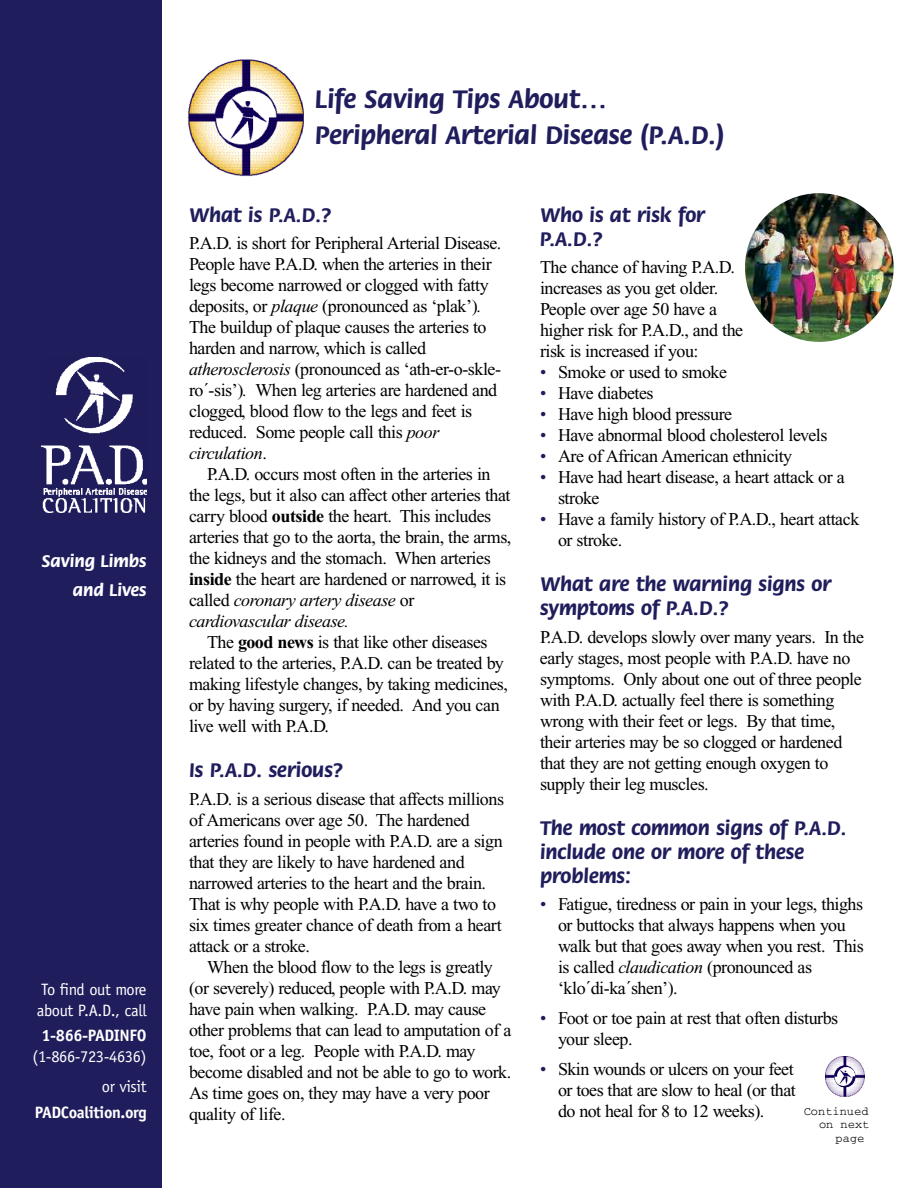
<style>
.page{position:relative;width:918px;height:1188px;background:#fff}
.page>*{position:absolute;margin:0;border:0;box-sizing:border-box;transform-origin:0 0}
.t1{font:700 27px/36px "Flora";color:#201d5c}
.t2{font:700 21px/24px "Flora";color:#201d5c}
.t3{font:18px/21px "Times New Roman";letter-spacing:-.025em;color:#000}
.t4{font:700 18px/28.5px "Flora";color:#fff;text-align:right}
.t5{font:16.5px/21px "Officina Sans";letter-spacing:-.025em;color:#fff}
.t6{font:700 16.5px "Officina Sans";letter-spacing:-.025em;color:#fff}
.t7{font:12px "Courier";color:#000}
.s1{font-style:italic}
.s2{font-weight:700}
.s3{color:#201d5c}
</style>
<div class="page">
<div style="left:0;top:0;width:162px;height:1188px;background:#201d5c"></div>
<img style="left:825px;top:1056px;width:39px;height:40px">
<img style="left:187px;top:59px;width:117px;height:118px">
<img style="left:41px;top:358px;width:106px;height:154px">
<img style="left:745px;top:193px;width:149px;height:149px;border-radius:50%">
<p class="t4" style="left:42px;top:548px;width:106px">Saving Limbs and Lives</p>
<p class="t5" style="left:37px;top:980px;width:111px">To find out more about P.A.D., call</p>
<p class="t6" style="left:42px;top:1029px;width:107px">1-866-PADINFO</p>
<p class="t5" style="left:32px;top:1043px;width:116px;line-height:30px;text-align:right">(1-866-723-4636) or visit</p>
<p class="t6" style="left:35px;top:1106px;width:113px">PADCoalition.org</p>
<h1 class="t1" style="left:315px;top:83px;width:411px">Life Saving Tips About…<br>Peripheral Arterial Disease (P.A.D.)</h1>
<p class="t2" style="left:189px;top:205px;width:144px">What is P.A.D.?</p>
<p class="t3" style="left:189px;top:235px;width:314px">P.A.D. is short for Peripheral Arterial Disease.<br>People have P.A.D. when the arteries in their legs become narrowed or clogged with fatty deposits, or <span class="s1">plaque</span> (pronounced as ‘plak’)<span class="s1">.<br></span>The buildup of plaque causes the arteries to harden and narrow, which is called <span class="s1">atherosclerosis</span> (pronounced as ‘ath-er-o-skle&shy;ro´-sis’)<span class="s1">.</span> When leg arteries are hardened and clogged, blood flow to the legs and feet is reduced. Some people call this <span class="s1">poor circulation</span>.</p>
<p class="t3" style="left:189px;top:466px;width:324px;text-indent:18px">P.A.D. occurs most often in the arteries in the legs, but it also can affect other arteries that carry blood <span class="s2">outside</span> the heart. This includes arteries that go to the aorta, the brain, the arms, the kidneys and the stomach. When arteries <span class="s2">inside</span> the heart are hardened or narrowed, it is called <span class="s1">coronary artery disease</span> or <span class="s1">cardiovascular disease.</span></p>
<p class="t3" style="left:189px;top:634px;width:320px;text-indent:18px">The <span class="s2">good news</span> is that like other diseases related to the arteries, P.A.D. can be treated by making lifestyle changes, by taking medicines, or by having surgery, if needed. And you can live well with P.A.D.</p>
<p class="t2" style="left:189px;top:760px;width:156px">Is P.A.D. serious?</p>
<p class="t3" style="left:189px;top:790px;width:317px">P.A.D. is a serious disease that affects millions of Americans over age 50. The hardened arteries found in people with P.A.D. are a sign that they are likely to have hardened and narrowed arteries to the heart and the brain.<br>That is why people with P.A.D. have a two to six times greater chance of death from a heart attack or a stroke.</p>
<p class="t3" style="left:189px;top:958px;width:324px;text-indent:18px">When the blood flow to the legs is greatly (or severely) reduced, people with P.A.D. may have pain when walking. P.A.D. may cause other problems that can lead to amputation of a toe, foot or a leg. People with P.A.D. may become disabled and not be able to go to work.<br>As time goes on, they may have a very poor quality of life.</p>
<p class="t2" style="left:540px;top:205px;width:167px">Who is at risk for<br>P.A.D.?</p>
<p class="t3" style="left:540px;top:259px;width:205px">The chance of having P.A.D. increases as you get older.<br>People over age 50 have a higher risk for P.A.D., and the risk is increased if you:</p>
<p class="t3" style="left:540px;top:364px;width:189px"><span class="s3">•</span> Smoke or used to smoke</p>
<p class="t3" style="left:540px;top:385px;width:115px"><span class="s3">•</span> Have diabetes</p>
<p class="t3" style="left:540px;top:406px;width:194px"><span class="s3">•</span> Have high blood pressure</p>
<p class="t3" style="left:540px;top:427px;width:289px"><span class="s3">•</span> Have abnormal blood cholesterol levels</p>
<p class="t3" style="left:540px;top:448px;width:254px"><span class="s3">•</span> Are of African American ethnicity</p>
<p class="t3" style="left:558px;top:469px;width:288px;text-indent:-18px"><span class="s3">•</span> Have had heart disease, a heart attack or a stroke</p>
<p class="t3" style="left:558px;top:511px;width:303px;text-indent:-18px"><span class="s3">•</span> Have a family history of P.A.D., heart attack or stroke.</p>
<p class="t2" style="left:540px;top:574px;width:293px">What are the warning signs or symptoms of P.A.D.?</p>
<p class="t3" style="left:540px;top:628px;width:326px">P.A.D. develops slowly over many years. In the early stages, most people with P.A.D. have no symptoms. Only about one out of three people with P.A.D. actually feel there is something wrong with their feet or legs. By that time, their arteries may be so clogged or hardened that they are not getting enough oxygen to supply their leg muscles.</p>
<p class="t2" style="left:540px;top:817px;width:308px">The most common signs of P.A.D. include one or more of these problems:</p>
<p class="t3" style="left:558px;top:895px;width:307px;text-indent:-18px"><span class="s3">•</span> Fatigue, tiredness or pain in your legs, thighs or buttocks that always happens when you walk but that goes away when you rest. This is called <span class="s1">claudication</span> (pronounced as ‘klo´di-ka´shen’).</p>
<p class="t3" style="left:558px;top:1009px;width:282px;text-indent:-18px"><span class="s3">•</span> Foot or toe pain at rest that often disturbs your sleep.</p>
<p class="t3" style="left:558px;top:1060px;width:239px;text-align:justify;text-indent:-18px"><span class="s3">•</span> Skin wounds or ulcers on your feet or toes that are slow to heal (or that do not heal for 8 to 12 weeks).</p>
<p class="t7" style="left:804px;top:1107px;width:66px">Continued</p>
<p class="t7" style="left:819px;top:1121px;width:52px">on next</p>
<p class="t7" style="left:836px;top:1134px;width:30px">page</p>
</div>
